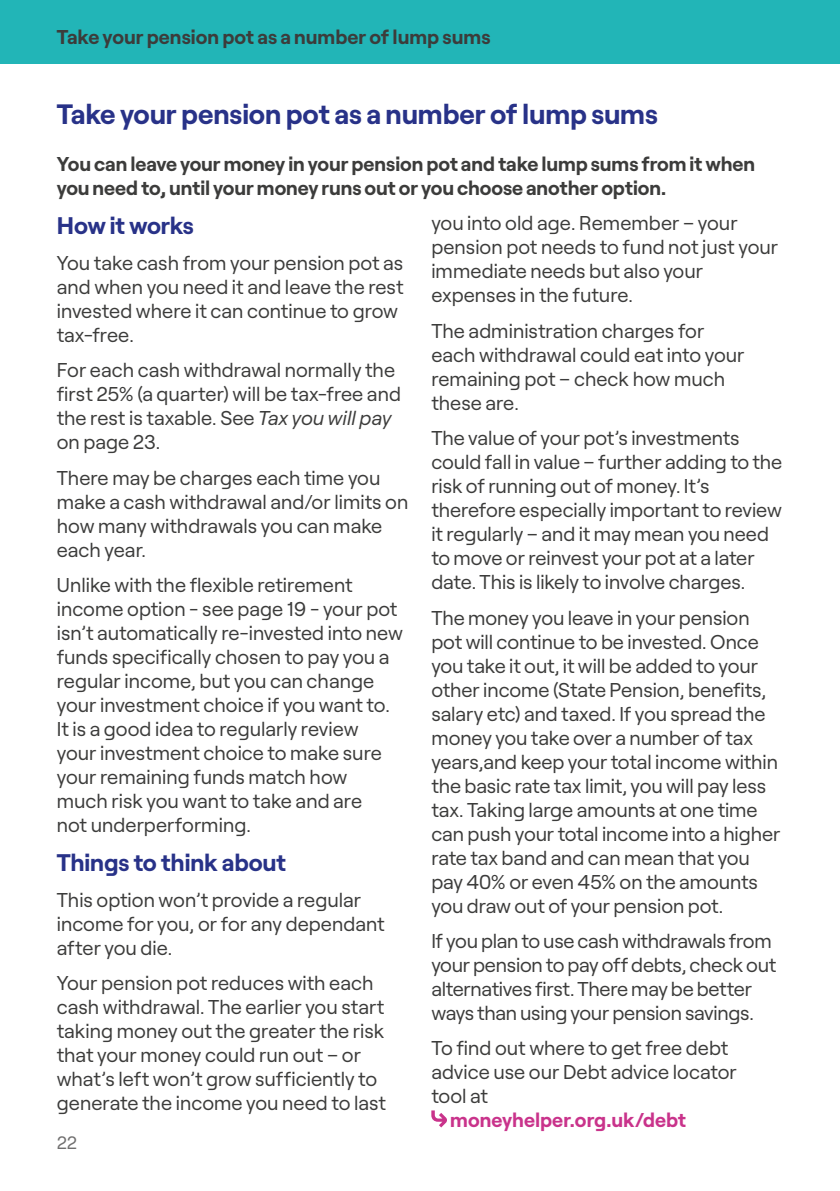
<style>
.page{position:relative;width:840px;height:1191px;background:#fff}
.page>*{position:absolute;margin:0;border:0;box-sizing:border-box;transform-origin:0 0}
.Subheader1_14_16{font:700 28px "Roobert";letter-spacing:-.005em;color:#283288}
.Subheader2_12_14{font:700 24px "Roobert";letter-spacing:-.005em;color:#283288}
.Body_10_12{font:20px/24px "Roobert";color:#3c3c3b}
.Intro_3lines_Bold_1{font:700 20px/24px "Roobert";letter-spacing:-.005em;color:#3c3c3b}
.Subheader2_10_12_on{font:700 20px "Roobert";letter-spacing:.005em;color:#3c3c3b}
.Body_10_12-2{font:700 20px "Roobert";color:#c9338b}
.t1{font:18px "Roobert";color:#706f6f}
.s1{font-style:italic}
</style>
<div class="page">
<div style="left:0;top:0;width:839px;height:64px;background:#22b5b7"></div>
<svg style="left:431px;top:1110px;width:16px;height:17px"></svg>
<p class="Subheader2_10_12_on" style="left:57px;top:22px;width:435px">Take your pension pot as a number of lump sums</p>
<p class="Subheader1_14_16" style="left:57px;top:93px;width:602px">Take your pension pot as a number of lump sums</p>
<p class="Intro_3lines_Bold_1" style="left:57px;top:150px;width:699px">You can leave your money in your pension pot and take lump sums from it when you need to, until your money runs out or you choose another option.</p>
<p class="Subheader2_12_14" style="left:57px;top:207px;width:139px">How it works</p>
<p class="Body_10_12" style="left:57px;top:249px;width:348px">You take cash from your pension pot as and when you need it and leave the rest invested where it can continue to grow tax-free.</p>
<p class="Body_10_12" style="left:57px;top:356px;width:345px">For each cash withdrawal normally the first 25% (a quarter) will be tax-free and the rest is taxable. See <span class="s1">Tax you will pay </span>on page 23.</p>
<p class="Body_10_12" style="left:57px;top:464px;width:353px">There may be charges each time you make a cash withdrawal and/or limits on how many withdrawals you can make each year.</p>
<p class="Body_10_12" style="left:57px;top:571px;width:347px">Unlike with the flexible retirement income option - see page 19 - your pot isn’t automatically re-invested into new funds specifically chosen to pay you a regular income, but you can change your investment choice if you want to.<br>It is a good idea to regularly review your investment choice to make sure your remaining funds match how much risk you want to take and are<br>not underperforming.</p>
<p class="Subheader2_12_14" style="left:57px;top:844px;width:231px">Things to think about</p>
<p class="Body_10_12" style="left:57px;top:886px;width:329px">This option won’t provide a regular income for you, or for any dependant after you die.</p>
<p class="Body_10_12" style="left:57px;top:969px;width:331px">Your pension pot reduces with each cash withdrawal. The earlier you start taking money out the greater the risk that your money could run out – or what’s left won’t grow sufficiently to generate the income you need to last</p>
<p class="Body_10_12" style="left:431px;top:210px;width:348px">you into old age. Remember – your pension pot needs to fund not just your immediate needs but also your expenses in the future.</p>
<p class="Body_10_12" style="left:431px;top:317px;width:314px">The administration charges for each withdrawal could eat into your remaining pot – check how much these are.</p>
<p class="Body_10_12" style="left:431px;top:424px;width:352px">The value of your pot’s investments could fall in value – further adding to the risk of running out of money. It’s therefore especially important to review it regularly – and it may mean you need to move or reinvest your pot at a later date. This is likely to involve charges.</p>
<p class="Body_10_12" style="left:431px;top:604px;width:350px">The money you leave in your pension pot will continue to be invested. Once you take it out, it will be added to your other income (State Pension, benefits, salary etc) and taxed. If you spread the money you take over a number of tax years,and keep your total income within the basic rate tax limit, you will pay less tax. Taking large amounts at one time can push your total income into a higher rate tax band and can mean that you pay 40% or even 45% on the amounts you draw out of your pension pot.</p>
<p class="Body_10_12" style="left:431px;top:927px;width:346px">If you plan to use cash withdrawals from your pension to pay off debts, check out alternatives first. There may be better ways than using your pension savings.</p>
<p class="Body_10_12" style="left:431px;top:1034px;width:298px">To find out where to get free debt</p>
<p class="Body_10_12" style="left:431px;top:1058px;width:307px">advice use our Debt advice locator</p>
<p class="Body_10_12" style="left:431px;top:1082px;width:58px">tool at</p>
<p class="Body_10_12-2" style="left:450px;top:1104px;width:237px">moneyhelper.org.uk/debt</p>
<p class="t1" style="left:57px;top:1128px;width:22px">22</p>
</div>
